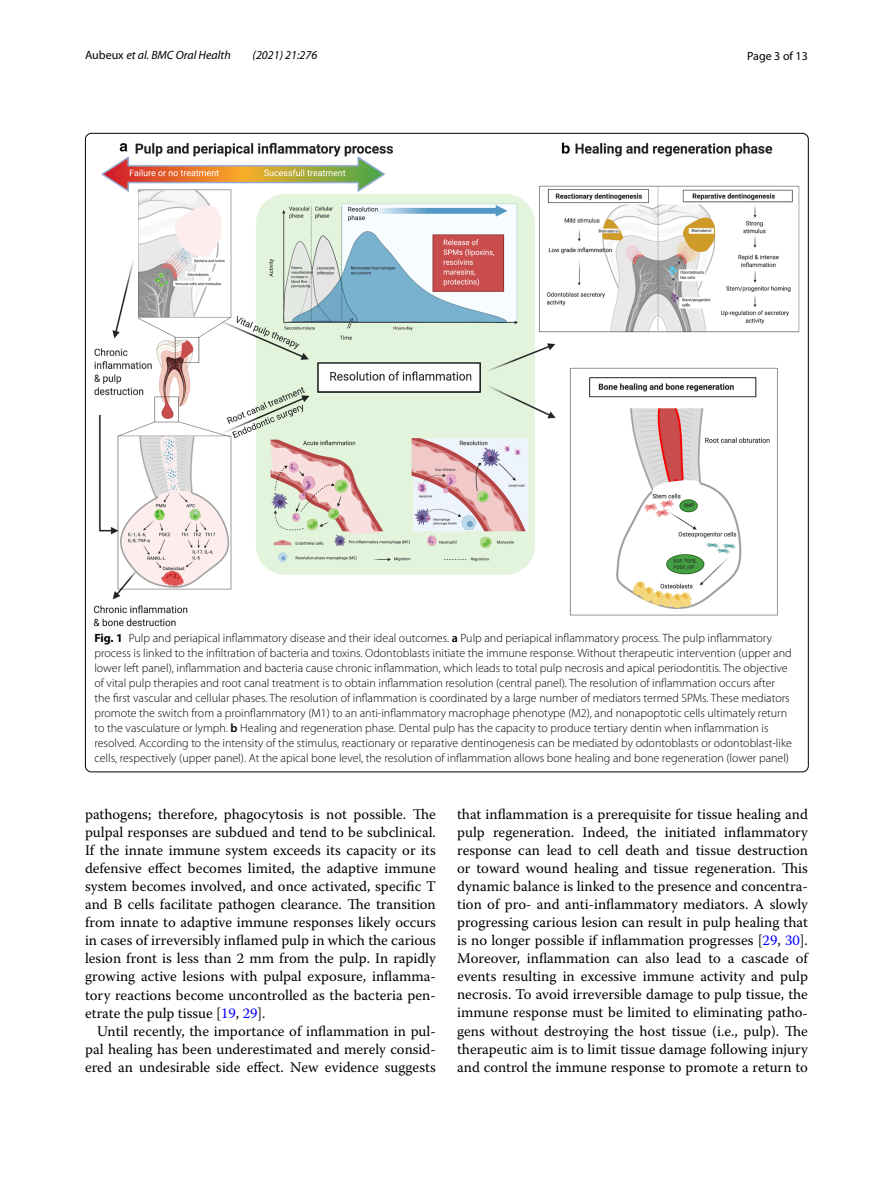
<style>
.page{position:relative;width:893px;height:1187px;background:#fff}
.page>*{position:absolute;margin:0;border:0;box-sizing:border-box;transform-origin:0 0}
.t1{font:14.7px/18px "Warnock Pro";color:#000;text-align:justify}
.t2{font:300 12px/15px "Myriad Pro";color:#000}
.t3{font:italic 12px "Myriad Pro";color:#000}
.t4{font:12px "Myriad Pro";color:#000}
.s1{font-style:normal}
.s2{font-weight:700}
.s3{font-weight:600}
.s4{color:#00f}
</style>
<div class="page">
<img style="left:94px;top:142px;width:706px;height:484px">
<p class="t3" style="left:85px;top:48px;width:147px"><span class="s1">Aubeux</span> et al. BMC Oral Health</p>
<p class="t3" style="left:253px;top:48px;width:66px">(2021) 21:276</p>
<p class="t4" style="left:747px;top:48px;width:62px">Page 3 of 13</p>
<p class="t2" style="left:94px;top:630px;width:699px"><span class="s2">Fig. 1</span> Pulp and periapical inflammatory disease and their ideal outcomes. <span class="s3">a</span> Pulp and periapical inflammatory process. The pulp inflammatory process is linked to the infiltration of bacteria and toxins. Odontoblasts initiate the immune response. Without therapeutic intervention (upper and lower left panel), inflammation and bacteria cause chronic inflammation, which leads to total pulp necrosis and apical periodontitis. The objective of vital pulp therapies and root canal treatment is to obtain inflammation resolution (central panel). The resolution of inflammation occurs after the first vascular and cellular phases. The resolution of inflammation is coordinated by a large number of mediators termed SPMs. These mediators promote the switch from a proinflammatory (M1) to an anti-inflammatory macrophage phenotype (M2), and nonapoptotic cells ultimately return to the vasculature or lymph. <span class="s3">b</span> Healing and regeneration phase. Dental pulp has the capacity to produce tertiary dentin when inflammation is resolved. According to the intensity of the stimulus, reactionary or reparative dentinogenesis can be mediated by odontoblasts or odontoblast-like cells, respectively (upper panel). At the apical bone level, the resolution of inflammation allows bone healing and bone regeneration (lower panel)</p>
<p class="t1" style="left:85px;top:805px;width:352px">pathogens; therefore, phagocytosis is not possible. The pulpal responses are subdued and tend to be subclinical.<br>If the innate immune system exceeds its capacity or its defensive effect becomes limited, the adaptive immune system becomes involved, and once activated, specific T and B cells facilitate pathogen clearance. The transition from innate to adaptive immune responses likely occurs in cases of irreversibly inflamed pulp in which the carious lesion front is less than 2 mm from the pulp. In rapidly growing active lesions with pulpal exposure, inflamma&shy;tory reactions become uncontrolled as the bacteria pen&shy;etrate the pulp tissue [<span class="s4">19</span>, <span class="s4">29</span>].</p>
<p class="t1" style="left:85px;top:1021px;width:352px;text-indent:12px">Until recently, the importance of inflammation in pul&shy;pal healing has been underestimated and merely consid&shy;ered an undesirable side effect. New evidence suggests</p>
<p class="t1" style="left:457px;top:805px;width:352px">that inflammation is a prerequisite for tissue healing and pulp regeneration. Indeed, the initiated inflammatory response can lead to cell death and tissue destruction or toward wound healing and tissue regeneration. This dynamic balance is linked to the presence and concentra&shy;tion of pro- and anti-inflammatory mediators. A slowly progressing carious lesion can result in pulp healing that is no longer possible if inflammation progresses [<span class="s4">29</span>, <span class="s4">30</span>].<br>Moreover, inflammation can also lead to a cascade of events resulting in excessive immune activity and pulp necrosis. To avoid irreversible damage to pulp tissue, the immune response must be limited to eliminating patho&shy;gens without destroying the host tissue (i.e., pulp). The therapeutic aim is to limit tissue damage following injury and control the immune response to promote a return to</p>
</div>
